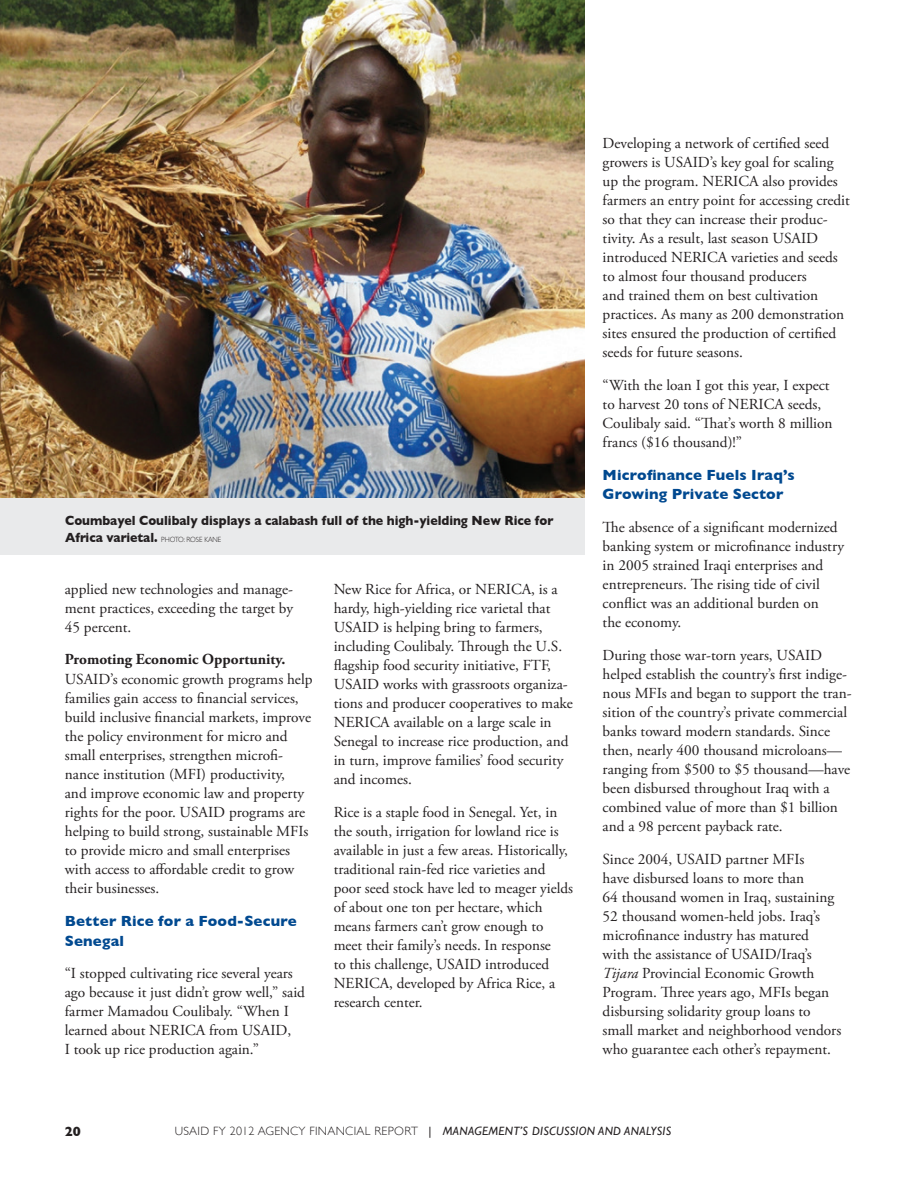
<style>
.page{position:relative;width:918px;height:1188px;background:#fff}
.page>*{position:absolute;margin:0;border:0;box-sizing:border-box;transform-origin:0 0}
._2_00_BodyText{font:15.3px/19px "Adobe Garamond Pro";color:#231f20}
._1_04_Header_Lvl4{font:700 15px/19.5px "Gill Sans";letter-spacing:.01em;color:#014990}
.t1{font:700 13.5px/16.2px "Gill Sans";letter-spacing:-.005em;color:#231f20;scale:.92 1}
.t2{font:700 13.5px "Gill Sans";letter-spacing:-.005em;color:#231f20}
.t3{font:italic 12px "Gill Sans";letter-spacing:.025em;color:#231f20}
.s1{font-weight:300;font-size:7.5px}
.s2{font-weight:700}
.s3{font-style:italic}
.s4{font-weight:300;font-style:normal}
.s5{font-style:normal}
</style>
<div class="page">
<div style="left:0;top:482px;width:585px;height:73px;background:#e9eaeb"></div>
<img style="left:0;top:0;width:585px;height:498px">
<p class="t1" style="left:65px;top:513px;width:532px">Coumbayel Coulibaly displays a calabash full of the high-yielding New Rice for<br>Africa varietal. <span class="s1">PHOTO: ROSE KANE</span></p>
<p class="_2_00_BodyText" style="left:65px;top:580px;width:230px;text-align:justify">applied new technologies and manage&shy;ment practices, exceeding the target by 45 percent.</p>
<p class="_2_00_BodyText" style="left:65px;top:651px;width:249px"><span class="s2">Promoting Economic Opportunity.<br></span>USAID’s economic growth programs help families gain access to financial services, build inclusive financial markets, improve the policy environment for micro and small enterprises, strengthen microfi&shy;nance institution (MFI) productivity,<br>and improve economic law and property rights for the poor. USAID programs are helping to build strong, sustainable MFIs to provide micro and small enterprises with access to affordable credit to grow their businesses.</p>
<p class="_1_04_Header_Lvl4" style="left:65px;top:911px;width:234px">Better Rice for a Food-Secure<br>Senegal</p>
<p class="_2_00_BodyText" style="left:65px;top:964px;width:242px">“I stopped cultivating rice several years ago because it just didn’t grow well,” said farmer Mamadou Coulibaly. “When I learned about NERICA from USAID,<br>I took up rice production again.”</p>
<p class="_2_00_BodyText" style="left:334px;top:580px;width:241px">New Rice for Africa, or NERICA, is a hardy, high-yielding rice varietal that USAID is helping bring to farmers, including Coulibaly. Through the U.S. flagship food security initiative, FTF, USAID works with grassroots organiza&shy;tions and producer cooperatives to make NERICA available on a large scale in Senegal to increase rice production, and in turn, improve families’ food security and incomes.</p>
<p class="_2_00_BodyText" style="left:334px;top:803px;width:241px">Rice is a staple food in Senegal. Yet, in the south, irrigation for lowland rice is available in just a few areas. Historically, traditional rain-fed rice varieties and poor seed stock have led to meager yields of about one ton per hectare, which means farmers can’t grow enough to meet their family’s needs. In response<br>to this challenge, USAID introduced NERICA, developed by Africa Rice, a research center.</p>
<p class="_2_00_BodyText" style="left:603px;top:134px;width:249px">Developing a network of certified seed growers is USAID’s key goal for scaling up the program. NERICA also provides farmers an entry point for accessing credit so that they can increase their produc&shy;tivity. As a result, last season USAID introduced NERICA varieties and seeds to almost four thousand producers<br>and trained them on best cultivation practices. As many as 200 demonstration sites ensured the production of certified seeds for future seasons.</p>
<p class="_2_00_BodyText" style="left:603px;top:376px;width:232px">“With the loan I got this year, I expect to harvest 20 tons of NERICA seeds, Coulibaly said. “That’s worth 8 million francs ($16 thousand)!”</p>
<p class="_1_04_Header_Lvl4" style="left:603px;top:465px;width:194px">Microfinance Fuels Iraq’s<br>Growing Private Sector</p>
<p class="_2_00_BodyText" style="left:603px;top:518px;width:243px">The absence of a significant modernized banking system or microfinance industry in 2005 strained Iraqi enterprises and entrepreneurs. The rising tide of civil conflict was an additional burden on<br>the economy.</p>
<p class="_2_00_BodyText" style="left:603px;top:646px;width:251px">During those war-torn years, USAID helped establish the country’s first indige&shy;nous MFIs and began to support the tran&shy;sition of the country’s private commercial banks toward modern standards. Since then, nearly 400 thousand microloans— ranging from $500 to $5 thousand—have been disbursed throughout Iraq with a combined value of more than $1 billion and a 98 percent payback rate.</p>
<p class="_2_00_BodyText" style="left:603px;top:850px;width:240px">Since 2004, USAID partner MFIs<br>have disbursed loans to more than<br>64 thousand women in Iraq, sustaining 52 thousand women-held jobs. Iraq’s microfinance industry has matured<br>with the assistance of USAID/Iraq’s <span class="s3">Tijara</span> Provincial Economic Growth Program. Three years ago, MFIs began disbursing solidarity group loans to small market and neighborhood vendors who guarantee each other’s repayment.</p>
<p class="t2" style="left:65px;top:1124px;width:18px">20</p>
<p class="t3" style="left:175px;top:1124px;width:498px"><span class="s4">USAID FY 2012 AGENCY FINANCIAL REPORT</span> <span class="s5">|</span> MANAGEMENT’S DISCUSSION AND ANALYSIS</p>
</div>
